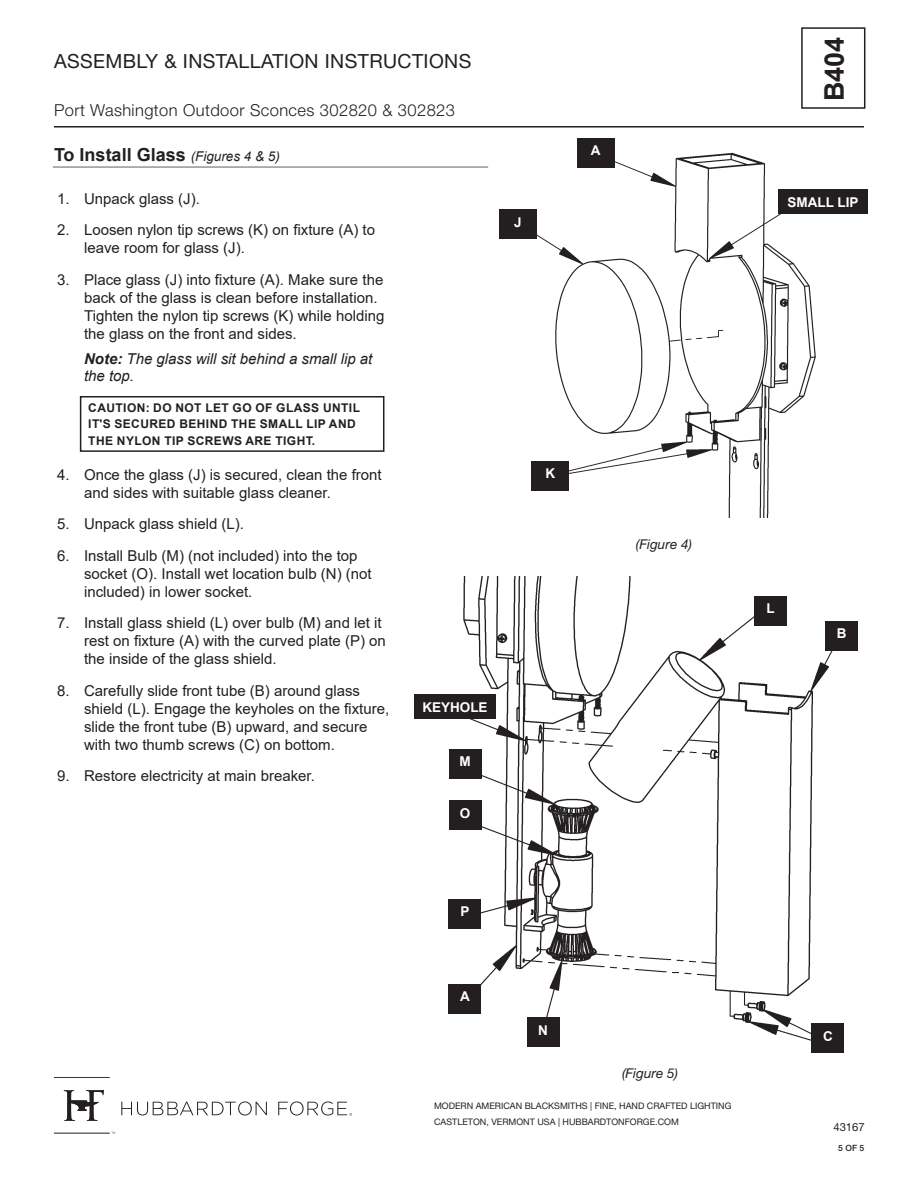
<style>
.page{position:relative;width:918px;height:1188px;background:#fff}
.page>*{position:absolute;margin:0;border:0;box-sizing:border-box;transform-origin:0 0}
.t1{font:700 27px "Arial";color:#231f20}
.t2{font:19.5px "Helvetica Neue LT Std";letter-spacing:.02em;color:#231f20}
.Headers{font:700 18px "Arial";color:#231f20}
.t3{font:300 16.5px "Helvetica Neue LT Std";letter-spacing:.025em;color:#231f20}
.t4{font:15px/18px "Arial";color:#231f20}
.t5{font:italic 15px/16.5px "Arial";color:#231f20}
.slope_ceiling_line{font:700 13.5px "Arial";color:#fff}
.slope_ceiling_line-2{font:italic 13.5px "Helvetica Neue LT Std";color:#231f20}
.Headers-2{font:700 12px/16.5px "Arial";letter-spacing:.035em;color:#231f20}
.t6{font:11.25px "Helvetica Neue LT Std";color:#231f20}
.t7{font:9px/16px "Helvetica Neue LT Std";color:#231f20}
.t8{font:500 8.7px "Helvetica Neue LT Std";color:#231f20}
.s1{font-weight:400;font-style:italic;font-size:13.5px}
.s2{font-weight:700}
</style>
<div class="page">
<div style="left:801px;top:27px;width:64px;height:82px;border:2px solid #231f20"></div>
<hr style="left:54px;top:126px;width:810px;height:2px;background:#231f20">
<svg style="left:121px;top:1101px;width:146px;height:14px"></svg>
<hr style="left:54px;top:1133px;width:56px;height:1px;background:#231f20">
<hr style="left:54px;top:1077px;width:56px;height:1px;background:#231f20">
<svg style="left:64px;top:1090px;width:40px;height:31px"></svg>
<svg style="left:278px;top:1101px;width:74px;height:15px"></svg>
<hr style="left:53px;top:166px;width:435px;height:2px;background:#939598">
<div style="left:80px;top:396px;width:304px;height:56px;border:2px solid #231f20"></div>
<img style="left:442px;top:576px;width:391px;height:465px">
<div style="left:449px;top:984px;width:32px;height:29px;background:#231f20"></div>
<div style="left:754px;top:596px;width:33px;height:30px;background:#231f20"></div>
<div style="left:826px;top:621px;width:32px;height:30px;background:#231f20"></div>
<div style="left:812px;top:1023px;width:32px;height:30px;background:#231f20"></div>
<div style="left:449px;top:749px;width:32px;height:30px;background:#231f20"></div>
<div style="left:527px;top:1017px;width:32px;height:30px;background:#231f20"></div>
<div style="left:449px;top:800px;width:32px;height:30px;background:#231f20"></div>
<div style="left:449px;top:899px;width:32px;height:30px;background:#231f20"></div>
<div style="left:414px;top:695px;width:82px;height:24px;background:#231f20"></div>
<img style="left:500px;top:127px;width:328px;height:391px">
<div style="left:577px;top:138px;width:37px;height:30px;background:#231f20"></div>
<div style="left:500px;top:209px;width:37px;height:30px;background:#231f20"></div>
<div style="left:532px;top:461px;width:37px;height:30px;background:#231f20"></div>
<div style="left:778px;top:190px;width:90px;height:24px;background:#231f20"></div>
<h2 class="t2" style="left:54px;top:49px;width:419px">ASSEMBLY &amp; INSTALLATION INSTRUCTIONS</h2>
<p class="t3" style="left:54px;top:100px;width:403px">Port Washington Outdoor Sconces 302820 &amp; 302823</p>
<p class="Headers" style="left:54px;top:142px;width:227px">To Install Glass <span class="s1">(Figures 4 &amp; 5)</span></p>
<p class="t4" style="left:57px;top:189px;width:144px">1. Unpack glass (J).</p>
<p class="t4" style="left:84px;top:221px;width:292px;text-indent:-27px">2. Loosen nylon tip screws (K) on fixture (A) to leave room for glass (J).</p>
<p class="t4" style="left:84px;top:270px;width:302px;text-indent:-27px">3. Place glass (J) into fixture (A). Make sure the back of the glass is clean before installation.<br>Tighten the nylon tip screws (K) while holding the glass on the front and sides.</p>
<p class="t5" style="left:84px;top:351px;width:290px"><span class="s2">Note:</span> The glass will sit behind a small lip at the top.</p>
<p class="Headers-2" style="left:88px;top:399px;width:273px">CAUTION: DO NOT LET GO OF GLASS UNTIL<br>IT'S SECURED BEHIND THE SMALL LIP AND<br>THE NYLON TIP SCREWS ARE TIGHT.</p>
<p class="t4" style="left:84px;top:465px;width:299px;text-indent:-27px">4. Once the glass (J) is secured, clean the front and sides with suitable glass cleaner.</p>
<p class="t4" style="left:57px;top:515px;width:189px">5. Unpack glass shield (L).</p>
<p class="t4" style="left:84px;top:546px;width:289px;text-indent:-27px">6. Install Bulb (M) (not included) into the top socket (O). Install wet location bulb (N) (not included) in lower socket.</p>
<p class="t4" style="left:84px;top:614px;width:303px;text-indent:-27px">7. Install glass shield (L) over bulb (M) and let it rest on fixture (A) with the curved plate (P) on the inside of the glass shield.</p>
<p class="t4" style="left:84px;top:681px;width:307px;text-indent:-27px">8. Carefully slide front tube (B) around glass shield (L). Engage the keyholes on the fixture, slide the front tube (B) upward, and secure with two thumb screws (C) on bottom.</p>
<p class="t4" style="left:57px;top:767px;width:259px">9. Restore electricity at main breaker.</p>
<p class="slope_ceiling_line" style="left:422px;top:698px;width:67px">KEYHOLE</p>
<p class="slope_ceiling_line" style="left:459px;top:752px;width:13px">M</p>
<p class="slope_ceiling_line" style="left:460px;top:803px;width:12px">O</p>
<p class="slope_ceiling_line" style="left:514px;top:212px;width:9px">J</p>
<p class="slope_ceiling_line" style="left:545px;top:464px;width:11px">K</p>
<p class="slope_ceiling_line" style="left:460px;top:902px;width:11px">P</p>
<p class="slope_ceiling_line" style="left:460px;top:987px;width:11px">A</p>
<p class="slope_ceiling_line" style="left:538px;top:1021px;width:11px">N</p>
<p class="slope_ceiling_line" style="left:591px;top:141px;width:11px">A</p>
<p class="slope_ceiling_line-2" style="left:636px;top:536px;width:58px">(Figure 4)</p>
<p class="slope_ceiling_line-2" style="left:622px;top:1065px;width:58px">(Figure 5)</p>
<p class="t7" style="left:434px;top:1097px;width:299px">MODERN AMERICAN BLACKSMITHS | FINE, HAND CRAFTED LIGHTING<br>CASTLETON, VERMONT USA | HUBBARDTONFORGE.COM</p>
<h1 class="t1" style="left:815px;top:101px;width:66px;rotate:-90deg">B404</h1>
<p class="slope_ceiling_line" style="left:787px;top:193px;width:73px">SMALL LIP</p>
<p class="slope_ceiling_line" style="left:767px;top:599px;width:10px">L</p>
<p class="slope_ceiling_line" style="left:837px;top:624px;width:11px">B</p>
<p class="slope_ceiling_line" style="left:823px;top:1026px;width:11px">C</p>
<p class="t6" style="left:833px;top:1120px;width:33px">43167</p>
<p class="t8" style="left:838px;top:1142px;width:28px">5 OF 5</p>
</div>
